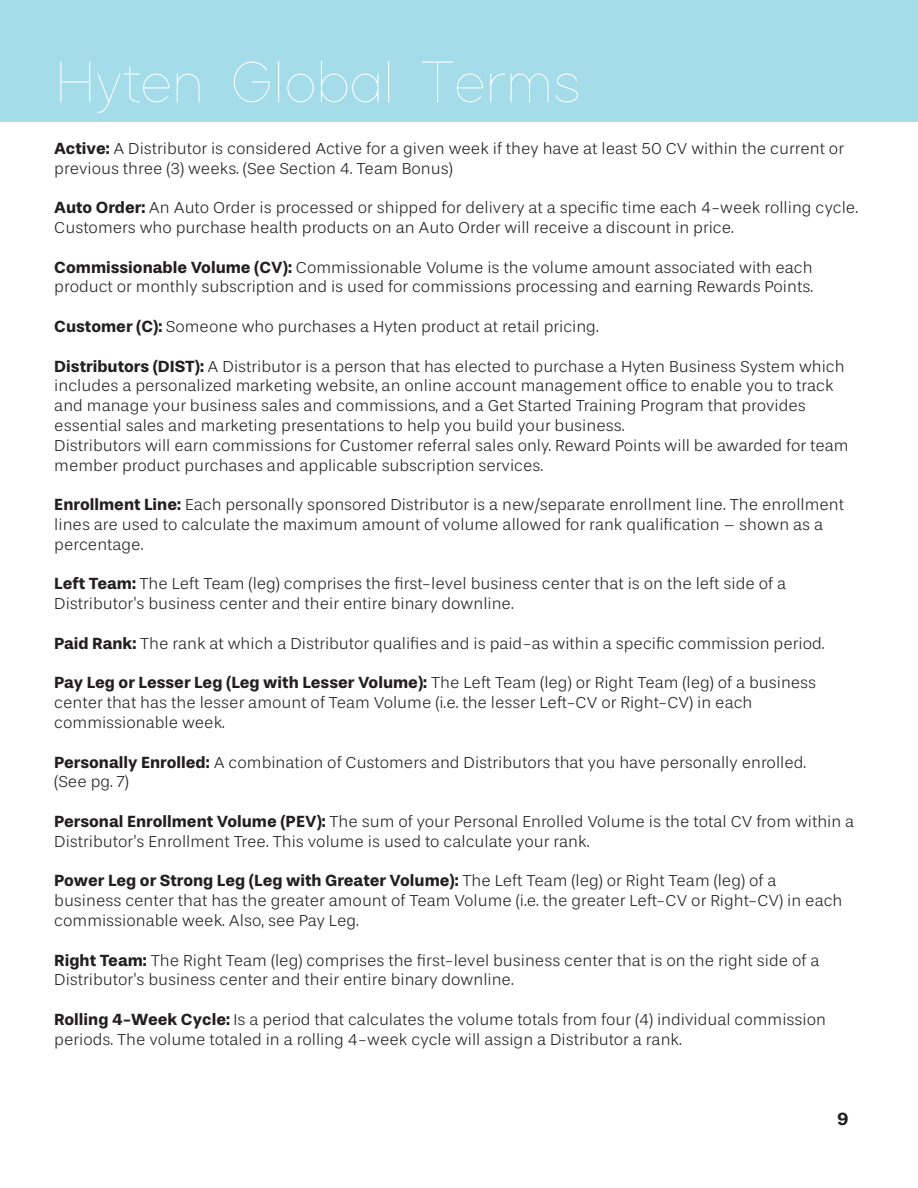
<style>
.page{position:relative;width:918px;height:1188px;background:#fff}
.page>*{position:absolute;margin:0;border:0;box-sizing:border-box;transform-origin:0 0}
.t1{font:60px "Soft Line";color:#fff}
.t2{font:700 18px "Stevie Sans";color:#231f20}
.t3{font:300 16.5px/19.8px "Stevie Sans";color:#231f20}
.s1{font-weight:700}
</style>
<div class="page">
<div style="left:0;top:0;width:918px;height:121px;background:#a5dce9"></div>
<h1 class="t1" style="left:54px;top:57px;width:528px">Hyten Global Terms</h1>
<p class="t3" style="left:54px;top:139px;width:791px"><span class="s1">Active:</span> A Distributor is considered Active for a given week if they have at least 50 CV within the current or previous three (3) weeks. (See Section 4. Team Bonus)</p>
<p class="t3" style="left:54px;top:198px;width:805px"><span class="s1">Auto Order:</span> An Auto Order is processed or shipped for delivery at a specific time each 4-week rolling cycle.<br>Customers who purchase health products on an Auto Order will receive a discount in price.</p>
<p class="t3" style="left:54px;top:258px;width:760px"><span class="s1">Commissionable Volume (CV):</span> Commissionable Volume is the volume amount associated with each product or monthly subscription and is used for commissions processing and earning Rewards Points.</p>
<p class="t3" style="left:54px;top:317px;width:546px"><span class="s1">Customer (C):</span> Someone who purchases a Hyten product at retail pricing.</p>
<p class="t3" style="left:54px;top:357px;width:796px"><span class="s1">Distributors (DIST):</span> A Distributor is a person that has elected to purchase a Hyten Business System which includes a personalized marketing website, an online account management office to enable you to track and manage your business sales and commissions, and a Get Started Training Program that provides essential sales and marketing presentations to help you build your business.<br>Distributors will earn commissions for Customer referral sales only. Reward Points will be awarded for team member product purchases and applicable subscription services.</p>
<p class="t3" style="left:54px;top:495px;width:791px"><span class="s1">Enrollment Line:</span> Each personally sponsored Distributor is a new/separate enrollment line. The enrollment lines are used to calculate the maximum amount of volume allowed for rank qualification – shown as a percentage.</p>
<p class="t3" style="left:54px;top:575px;width:733px"><span class="s1">Left Team:</span> The Left Team (leg) comprises the first-level business center that is on the left side of a<br>Distributor’s business center and their entire binary downline.</p>
<p class="t3" style="left:54px;top:634px;width:772px"><span class="s1">Paid Rank:</span> The rank at which a Distributor qualifies and is paid-as within a specific commission period.</p>
<p class="t3" style="left:54px;top:674px;width:763px"><span class="s1">Pay Leg or Lesser Leg (Leg with Lesser Volume):</span> The Left Team (leg) or Right Team (leg) of a business center that has the lesser amount of Team Volume (i.e. the lesser Left-CV or Right-CV) in each commissionable week.</p>
<p class="t3" style="left:54px;top:753px;width:753px"><span class="s1">Personally Enrolled:</span> A combination of Customers and Distributors that you have personally enrolled. (See pg. 7)</p>
<p class="t3" style="left:54px;top:812px;width:802px"><span class="s1">Personal Enrollment Volume (PEV):</span> The sum of your Personal Enrolled Volume is the total CV from within a<br>Distributor’s Enrollment Tree. This volume is used to calculate your rank.</p>
<p class="t3" style="left:54px;top:872px;width:790px"><span class="s1">Power Leg or Strong Leg (Leg with Greater Volume):</span> The Left Team (leg) or Right Team (leg) of a business center that has the greater amount of Team Volume (i.e. the greater Left-CV or Right-CV) in each commissionable week. Also, see Pay Leg.</p>
<p class="t3" style="left:54px;top:951px;width:767px"><span class="s1">Right Team:</span> The Right Team (leg) comprises the first-level business center that is on the right side of a<br>Distributor’s business center and their entire binary downline.</p>
<p class="t3" style="left:54px;top:1010px;width:773px"><span class="s1">Rolling 4-Week Cycle:</span> Is a period that calculates the volume totals from four (4) individual commission periods. The volume totaled in a rolling 4-week cycle will assign a Distributor a rank.</p>
<p class="t2" style="left:837px;top:1109px;width:13px">9</p>
</div>
